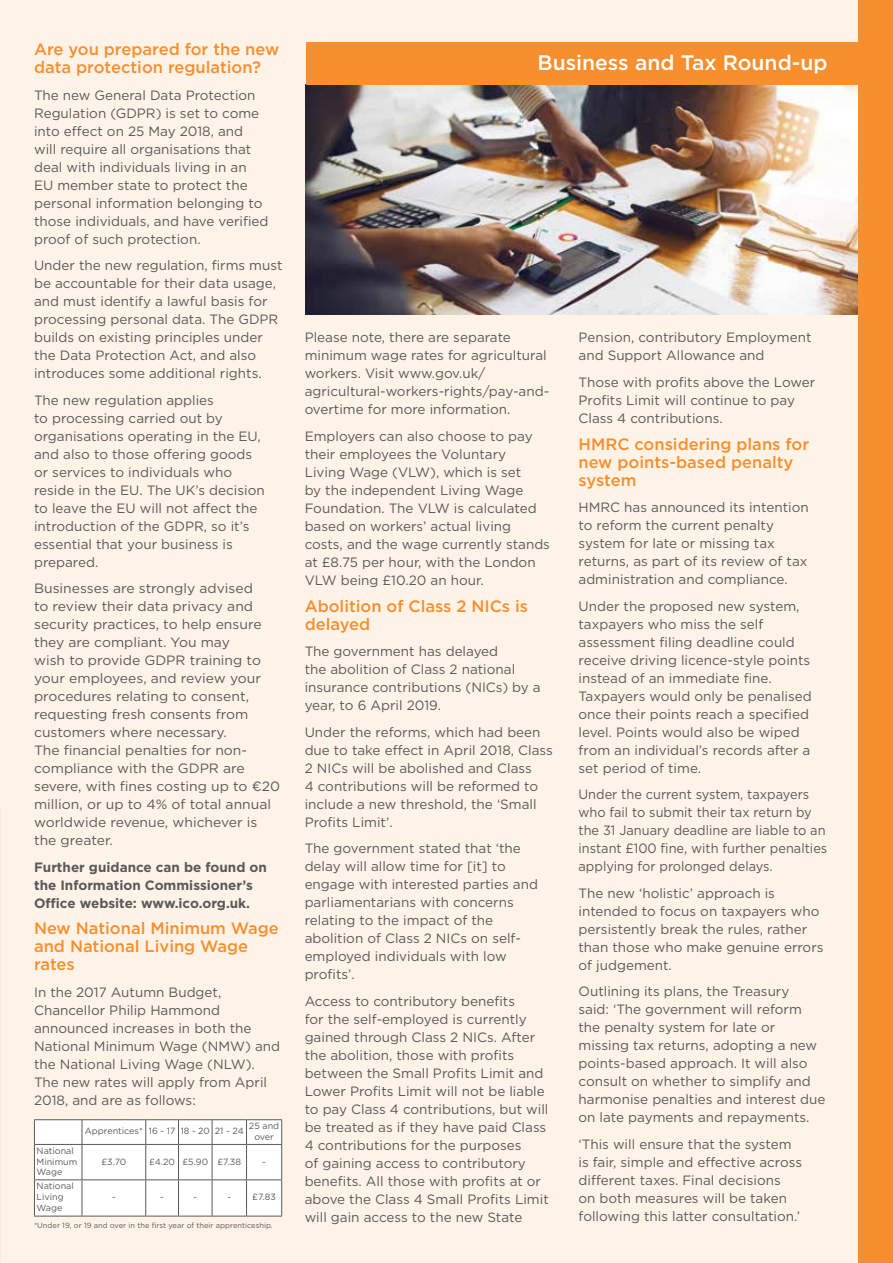
<style>
.page{position:relative;width:893px;height:1263px;background:#fff3e7}
.page>*{position:absolute;margin:0;border:0;box-sizing:border-box;transform-origin:0 0}
.t1{font:500 21px "Gotham";color:#fff}
.t2{font:500 16.5px/18px "Gotham";color:#f78f2f}
.t3{font:13.5px/18px "Gotham";color:#58595b}
.t4{font:13.5px/18px "Gotham";color:#58595b;scale:.95 1}
.t5{font:700 13.5px/18px "Gotham";color:#58595b}
.t6{font:9px/10.8px "Gotham";color:#58595b}
.t7{font:7.5px "Gotham";color:#58595b}
</style>
<div class="page">
<img style="left:306px;top:84px;width:553px;height:231px">
<div style="left:859px;top:0;width:34px;height:1263px;background:#f78f2f"></div>
<hr style="left:34px;top:1119px;width:48px;height:1px;background:#58595b">
<hr style="left:82px;top:1119px;width:64px;height:1px;background:#58595b">
<hr style="left:146px;top:1119px;width:32px;height:1px;background:#58595b">
<hr style="left:178px;top:1119px;width:34px;height:1px;background:#58595b">
<hr style="left:212px;top:1119px;width:35px;height:1px;background:#58595b">
<hr style="left:247px;top:1119px;width:35px;height:1px;background:#58595b">
<div style="left:34px;top:1120px;width:248px;height:96px;background:#fff"></div>
<hr style="left:34px;top:1144px;width:48px;height:1px;background:#58595b">
<hr style="left:34px;top:1145px;width:1px;height:34px;background:#58595b">
<hr style="left:82px;top:1144px;width:64px;height:1px;background:#58595b">
<hr style="left:82px;top:1145px;width:1px;height:34px;background:#58595b">
<hr style="left:146px;top:1144px;width:32px;height:1px;background:#58595b">
<hr style="left:145px;top:1145px;width:1px;height:34px;background:#58595b">
<hr style="left:178px;top:1144px;width:34px;height:1px;background:#58595b">
<hr style="left:178px;top:1145px;width:1px;height:34px;background:#58595b">
<hr style="left:212px;top:1144px;width:35px;height:1px;background:#58595b">
<hr style="left:212px;top:1145px;width:1px;height:34px;background:#58595b">
<hr style="left:247px;top:1144px;width:35px;height:1px;background:#58595b">
<hr style="left:246px;top:1145px;width:1px;height:34px;background:#58595b">
<hr style="left:281px;top:1145px;width:1px;height:34px;background:#58595b">
<hr style="left:34px;top:1179px;width:48px;height:1px;background:#58595b">
<hr style="left:34px;top:1180px;width:1px;height:36px;background:#58595b">
<hr style="left:82px;top:1179px;width:64px;height:1px;background:#58595b">
<hr style="left:82px;top:1180px;width:1px;height:36px;background:#58595b">
<hr style="left:146px;top:1179px;width:32px;height:1px;background:#58595b">
<hr style="left:145px;top:1180px;width:1px;height:36px;background:#58595b">
<hr style="left:178px;top:1179px;width:34px;height:1px;background:#58595b">
<hr style="left:178px;top:1180px;width:1px;height:36px;background:#58595b">
<hr style="left:212px;top:1179px;width:35px;height:1px;background:#58595b">
<hr style="left:212px;top:1180px;width:1px;height:36px;background:#58595b">
<hr style="left:247px;top:1179px;width:35px;height:1px;background:#58595b">
<hr style="left:246px;top:1180px;width:1px;height:36px;background:#58595b">
<hr style="left:281px;top:1180px;width:1px;height:36px;background:#58595b">
<hr style="left:34px;top:1216px;width:48px;height:1px;background:#58595b">
<hr style="left:82px;top:1216px;width:64px;height:1px;background:#58595b">
<hr style="left:146px;top:1216px;width:32px;height:1px;background:#58595b">
<hr style="left:178px;top:1216px;width:34px;height:1px;background:#58595b">
<hr style="left:212px;top:1216px;width:35px;height:1px;background:#58595b">
<hr style="left:247px;top:1216px;width:35px;height:1px;background:#58595b">
<div style="left:306px;top:42px;width:554px;height:42px;background:#f78f2f"></div>
<p class="t2" style="left:34px;top:40px;width:247px">Are you prepared for the new data protection regulation?</p>
<p class="t3" style="left:34px;top:86px;width:236px">The new General Data Protection<br>Regulation (GDPR) is set to come into effect on 25 May 2018, and will require all organisations that deal with individuals living in an<br>EU member state to protect the personal information belonging to those individuals, and have verified proof of such protection.</p>
<p class="t3" style="left:34px;top:256px;width:250px">Under the new regulation, firms must be accountable for their data usage, and must identify a lawful basis for processing personal data. The GDPR builds on existing principles under the Data Protection Act, and also introduces some additional rights.</p>
<p class="t3" style="left:34px;top:391px;width:232px">The new regulation applies<br>to processing carried out by organisations operating in the EU, and also to those offering goods or services to individuals who reside in the EU. The UK’s decision to leave the EU will not affect the introduction of the GDPR, so it’s essential that your business is prepared.</p>
<p class="t3" style="left:34px;top:579px;width:247px">Businesses are strongly advised<br>to review their data privacy and security practices, to help ensure they are compliant. You may<br>wish to provide GDPR training to your employees, and review your procedures relating to consent, requesting fresh consents from customers where necessary.<br>The financial penalties for non&shy;compliance with the GDPR are severe, with fines costing up to €20 million, or up to 4% of total annual worldwide revenue, whichever is the greater.</p>
<p class="t5" style="left:34px;top:858px;width:234px">Further guidance can be found on the Information Commissioner’s<br>Office website: www.ico.org.uk.</p>
<p class="t2" style="left:34px;top:919px;width:246px">New National Minimum Wage and National Living Wage rates</p>
<p class="t3" style="left:34px;top:983px;width:248px">In the 2017 Autumn Budget,<br>Chancellor Philip Hammond announced increases in both the<br>National Minimum Wage (NMW) and the National Living Wage (NLW).<br>The new rates will apply from April<br>2018, and are as follows:</p>
<p class="t6" style="left:85px;top:1125px;width:160px">Apprentices* 16 - 17 18 - 20 21 - 24</p>
<p class="t6" style="left:249px;top:1120px;width:32px;text-align:center">25 and over</p>
<p class="t6" style="left:37px;top:1145px;width:42px">National<br>Minimum<br>Wage</p>
<p class="t6" style="left:101px;top:1156px;width:26px">£3.70</p>
<p class="t6" style="left:149px;top:1156px;width:93px">£4.20 £5.90 £7.38</p>
<p class="t6" style="left:262px;top:1156px;width:5px">-</p>
<p class="t6" style="left:37px;top:1180px;width:39px">National<br>Living<br>Wage</p>
<p class="t6" style="left:112px;top:1191px;width:5px">-</p>
<p class="t6" style="left:160px;top:1191px;width:5px">-</p>
<p class="t6" style="left:193px;top:1191px;width:5px">-</p>
<p class="t6" style="left:227px;top:1191px;width:50px">- £7.83</p>
<p class="t7" style="left:34px;top:1220px;width:240px">*Under 19, or 19 and over in the first year of their apprenticeship.</p>
<h1 class="t1" style="left:537px;top:49px;width:291px">Business and Tax Round-up</h1>
<p class="t3" style="left:305px;top:328px;width:246px">Please note, there are separate minimum wage rates for agricultural workers. Visit www.gov.uk/ agricultural-workers-rights/pay-and&shy;overtime for more information.</p>
<p class="t3" style="left:305px;top:427px;width:247px">Employers can also choose to pay their employees the Voluntary<br>Living Wage (VLW), which is set<br>by the independent Living Wage<br>Foundation. The VLW is calculated based on workers’ actual living costs, and the wage currently stands at £8.75 per hour, with the London<br>VLW being £10.20 an hour.</p>
<p class="t2" style="left:305px;top:596px;width:225px">Abolition of Class 2 NICs is delayed</p>
<p class="t3" style="left:305px;top:642px;width:238px">The government has delayed<br>the abolition of Class 2 national insurance contributions (NICs) by a year, to 6 April 2019.</p>
<p class="t3" style="left:305px;top:722px;width:250px">Under the reforms, which had been due to take effect in April 2018, Class<br>2 NICs will be abolished and Class<br>4 contributions will be reformed to include a new threshold, the ‘Small<br>Profits Limit’.</p>
<p class="t3" style="left:305px;top:839px;width:235px">The government stated that ‘the delay will allow time for [it] to engage with interested parties and parliamentarians with concerns relating to the impact of the abolition of Class 2 NICs on self&shy;employed individuals with low profits’.</p>
<p class="t3" style="left:305px;top:991px;width:246px">Access to contributory benefits<br>for the self-employed is currently gained through Class 2 NICs. After the abolition, those with profits between the Small Profits Limit and Lower Profits Limit will not be liable to pay Class 4 contributions, but will be treated as if they have paid Class 4 contributions for the purposes<br>of gaining access to contributory benefits. All those with profits at or above the Class 4 Small Profits Limit will gain access to the new State</p>
<p class="t3" style="left:578px;top:328px;width:234px">Pension, contributory Employment and Support Allowance and</p>
<p class="t3" style="left:578px;top:373px;width:238px">Those with profits above the Lower<br>Profits Limit will continue to pay<br>Class 4 contributions.</p>
<p class="t2" style="left:578px;top:434px;width:232px">HMRC considering plans for new points-based penalty system</p>
<p class="t3" style="left:578px;top:498px;width:232px">HMRC has announced its intention to reform the current penalty system for late or missing tax returns, as part of its review of tax administration and compliance.</p>
<p class="t3" style="left:578px;top:596px;width:235px">Under the proposed new system, taxpayers who miss the self assessment filing deadline could receive driving licence-style points instead of an immediate fine.<br>Taxpayers would only be penalised once their points reach a specified level. Points would also be wiped from an individual’s records after a set period of time.</p>
<p class="t4" style="left:578px;top:785px;width:263px">Under the current system, taxpayers who fail to submit their tax return by the 31 January deadline are liable to an instant £100 fine, with further penalties applying for prolonged delays.</p>
<p class="t3" style="left:578px;top:883px;width:246px">The new ‘holistic’ approach is intended to focus on taxpayers who persistently break the rules, rather than those who make genuine errors of judgement.</p>
<p class="t3" style="left:578px;top:982px;width:248px">Outlining its plans, the Treasury<br>said: ‘The government will reform the penalty system for late or missing tax returns, adopting a new points-based approach. It will also consult on whether to simplify and harmonise penalties and interest due on late payments and repayments.</p>
<p class="t3" style="left:578px;top:1134px;width:225px">‘This will ensure that the system is fair, simple and effective across different taxes. Final decisions<br>on both measures will be taken following this latter consultation.’</p>
</div>
